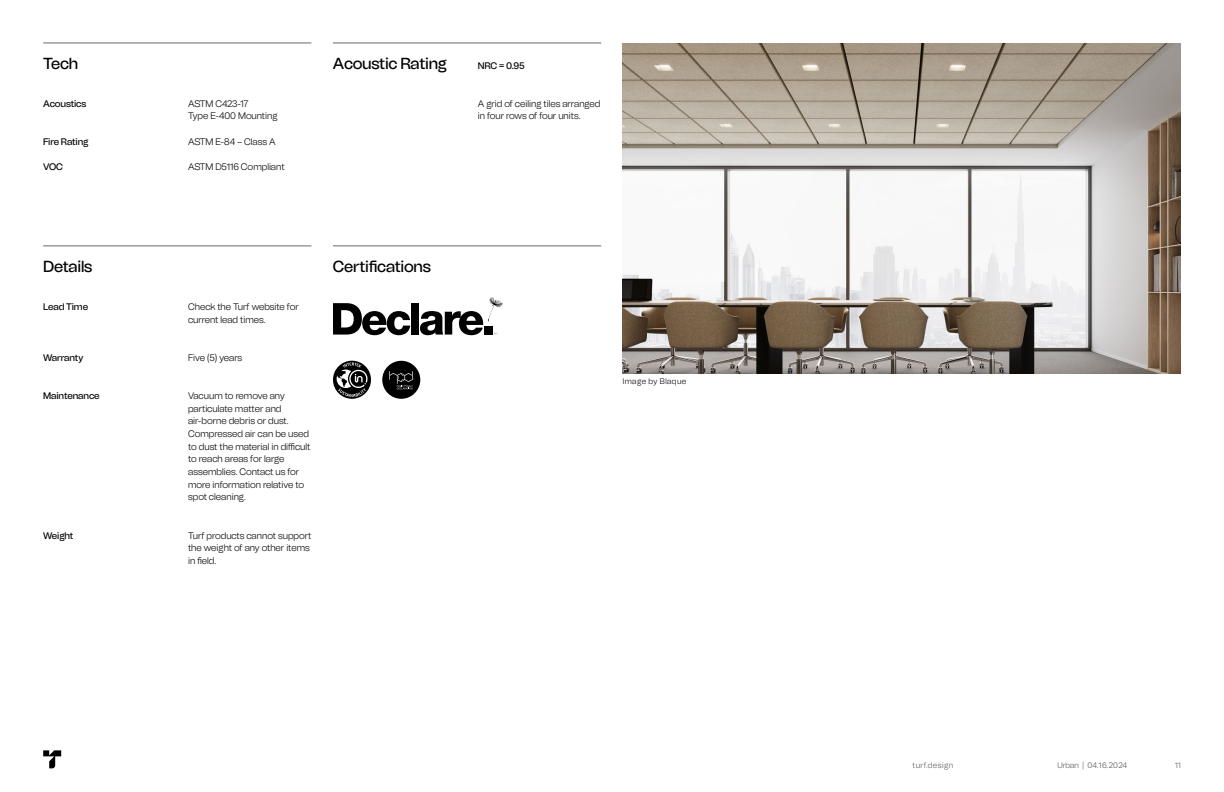
<style>
.page{position:relative;width:1224px;height:792px;background:#fff}
.page>*{position:absolute;margin:0;border:0;box-sizing:border-box;transform-origin:0 0}
.t1{font:500 16px "Tomato Grotesk";letter-spacing:-.01em;color:#000}
.t2{font:300 9.5px/12.7px "Tomato Grotesk";color:#000}
.t3{font:500 9.5px "Tomato Grotesk";letter-spacing:-.01em;color:#000}
.t4{font:300 9.5px "Tomato Grotesk";letter-spacing:-.02em;color:#000}
.t5{font:300 8px "Tomato Grotesk";letter-spacing:.005em;color:#58595b}
.t6{font:300 8px "Tomato Grotesk";letter-spacing:.05em;color:#000}
.t7{font:300 8px "Tomato Grotesk";letter-spacing:.04em;color:#58595b}
</style>
<div class="page">
<img style="left:623px;top:43px;width:558px;height:330px">
<hr style="left:43px;top:42px;width:268px;height:1px;background:#696a6d">
<hr style="left:333px;top:42px;width:268px;height:1px;background:#696a6d">
<hr style="left:333px;top:245px;width:268px;height:1px;background:#696a6d">
<svg style="left:43px;top:750px;width:18px;height:18px"></svg>
<div style="left:411px;top:303px;width:8px;height:32px;background:#000"></div>
<svg style="left:333px;top:303px;width:77px;height:32px"></svg>
<svg style="left:420px;top:297px;width:83px;height:38px"></svg>
<svg style="left:333px;top:361px;width:38px;height:38px"></svg>
<div style="left:382px;top:361px;width:38px;height:38px;background:#000;border-radius:50%"></div>
<svg style="left:389px;top:371px;width:26px;height:18px"></svg>
<hr style="left:43px;top:245px;width:268px;height:1px;background:#696a6d">
<h1 class="t1" style="left:43px;top:53px;width:37px">Tech</h1>
<h1 class="t1" style="left:333px;top:53px;width:115px">Acoustic Rating</h1>
<p class="t3" style="left:478px;top:59px;width:48px">NRC = 0.95</p>
<p class="t3" style="left:43px;top:97px;width:44px">Acoustics</p>
<p class="t3" style="left:43px;top:136px;width:47px">Fire Rating</p>
<p class="t3" style="left:43px;top:161px;width:21px">VOC</p>
<p class="t2" style="left:188px;top:97px;width:91px">ASTM C423-17<br>Type E-400 Mounting</p>
<p class="t2" style="left:188px;top:135px;width:89px">ASTM E-84 – Class A</p>
<p class="t2" style="left:188px;top:161px;width:98px">ASTM D5116 Compliant</p>
<p class="t2" style="left:478px;top:97px;width:124px">A grid of ceiling tiles arranged in four rows of four units.</p>
<h1 class="t1" style="left:43px;top:256px;width:51px">Details</h1>
<p class="t3" style="left:43px;top:301px;width:47px">Lead Time</p>
<p class="t3" style="left:43px;top:351px;width:42px">Warranty</p>
<p class="t3" style="left:43px;top:390px;width:58px">Maintenance</p>
<p class="t2" style="left:188px;top:300px;width:112px">Check the Turf website for current lead times.</p>
<p class="t4" style="left:188px;top:352px;width:55px">Five (5) years</p>
<p class="t2" style="left:188px;top:389px;width:124px">Vacuum to remove any particulate matter and air-borne debris or dust.<br>Compressed air can be used to dust the material in difficult to reach areas for large assemblies. Contact us for more information relative to spot cleaning.</p>
<p class="t3" style="left:43px;top:530px;width:32px">Weight</p>
<p class="t2" style="left:188px;top:529px;width:125px">Turf products cannot support the weight of any other items in field.</p>
<h1 class="t1" style="left:333px;top:256px;width:100px">Certifications</h1>
<p class="t6" style="left:623px;top:376px;width:65px">Image by Blaque</p>
<p class="t7" style="left:913px;top:761px;width:42px">turf.design</p>
<p class="t5" style="left:1058px;top:761px;width:71px">Urban | 04.16.2024</p>
<p class="t7" style="left:1175px;top:761px;width:7px">11</p>
</div>
